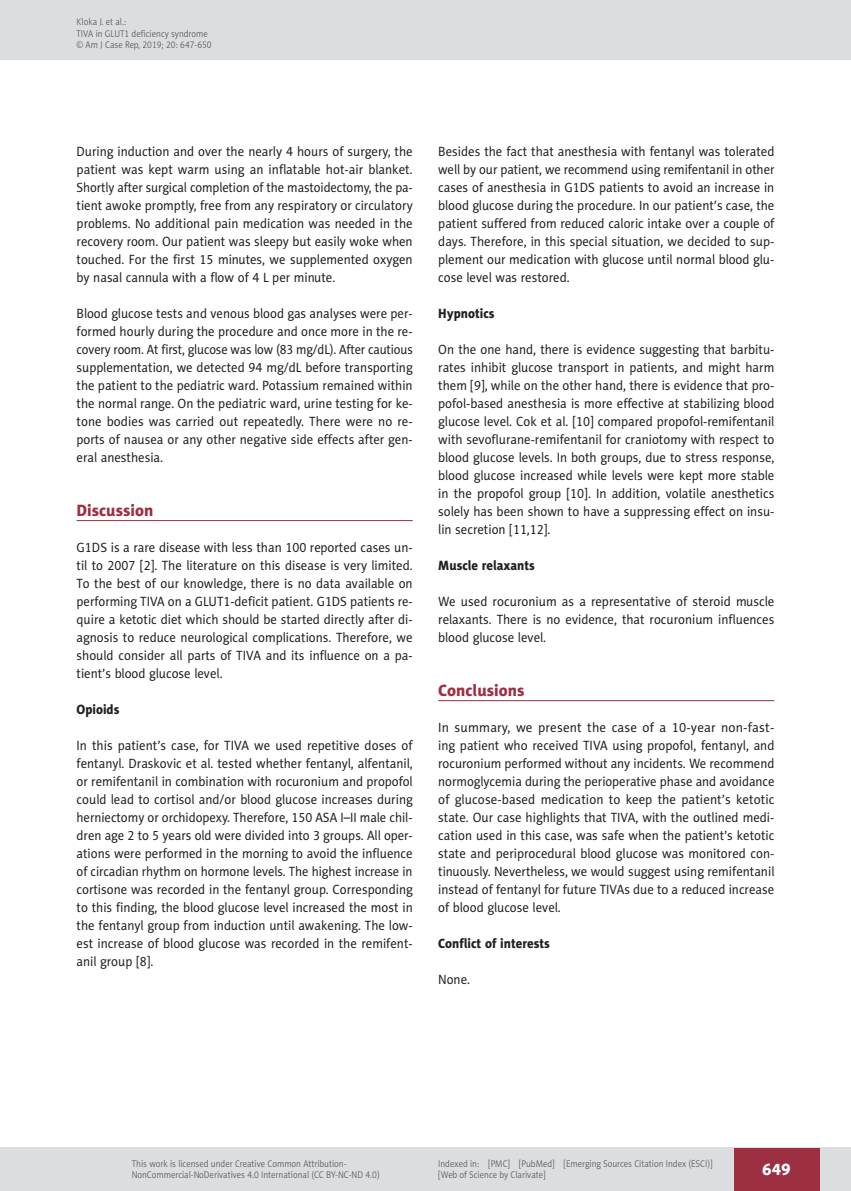
<style>
.page{position:relative;width:851px;height:1191px;background:#fff}
.page>*{position:absolute;margin:0;border:0;box-sizing:border-box;transform-origin:0 0}
.AJCR_Headline_1{font:16.5px "Naomi Sans EFN Heavy";color:#9d2f42}
.t1{font:16.5px "Naomi Sans EFN Heavy";color:#fff}
.AJCR_Body{font:13.5px/18px "Naomi Sans EFN";color:#231f20;text-align:justify;scale:.95 1}
.AJCR_Body-2{font:13.5px/18px "Naomi Sans EFN";color:#231f20;text-align:justify}
.AJCR_Headline_2{font:13.5px "Naomi Sans EFN Heavy";color:#231f20;scale:.95 1}
.AJCR_pagina_zywa{font:9.75px/11.2px "Naomi Sans EFN Light";color:#57585a;scale:.9 1}
.AJCR_pagina_sygnatur{font:9.75px "Naomi Sans EFN Light";color:#57585a;scale:.9 1}
</style>
<div class="page">
<hr style="left:77px;top:520px;width:335px;height:1px;background:#9d2f42">
<hr style="left:438px;top:700px;width:336px;height:1px;background:#9d2f42">
<div style="left:0;top:1148px;width:850px;height:43px;background:#dcdddf"></div>
<div style="left:733px;top:1147px;width:86px;height:43px;background:#9d2f42"></div>
<div style="left:0;top:0;width:850px;height:60px;background:#dcdddf"></div>
<p class="AJCR_pagina_zywa" style="left:77px;top:16px;width:147px">Kloka J. et al.:<br>TIVA in GLUT1 deficiency syndrome</p>
<p class="AJCR_pagina_sygnatur" style="left:77px;top:39px;width:152px">© Am J Case Rep, 2019; 20: 647-650</p>
<p class="AJCR_Body" style="left:77px;top:142px;width:355px">During induction and over the nearly 4 hours of surgery, the patient was kept warm using an inflatable hot-air blanket.<br>Shortly after surgical completion of the mastoidectomy, the pa&shy;tient awoke promptly, free from any respiratory or circulatory problems. No additional pain medication was needed in the recovery room. Our patient was sleepy but easily woke when touched. For the first 15 minutes, we supplemented oxygen by nasal cannula with a flow of 4 L per minute.</p>
<p class="AJCR_Body" style="left:77px;top:304px;width:355px">Blood glucose tests and venous blood gas analyses were per&shy;formed hourly during the procedure and once more in the re&shy;covery room. At first, glucose was low (83 mg/dL). After cautious supplementation, we detected 94 mg/dL before transporting the patient to the pediatric ward. Potassium remained within the normal range. On the pediatric ward, urine testing for ke&shy;tone bodies was carried out repeatedly. There were no re&shy;ports of nausea or any other negative side effects after gen&shy;eral anesthesia.</p>
<p class="AJCR_Headline_1" style="left:77px;top:500px;width:78px">Discussion</p>
<p class="AJCR_Body" style="left:77px;top:538px;width:355px">G1DS is a rare disease with less than 100 reported cases un&shy;til to 2007 [2]. The literature on this disease is very limited.<br>To the best of our knowledge, there is no data available on performing TIVA on a GLUT1-deficit patient. G1DS patients re&shy;quire a ketotic diet which should be started directly after di&shy;agnosis to reduce neurological complications. Therefore, we should consider all parts of TIVA and its influence on a pa&shy;tient’s blood glucose level.</p>
<p class="AJCR_Headline_2" style="left:77px;top:701px;width:47px">Opioids</p>
<p class="AJCR_Body" style="left:77px;top:736px;width:355px">In this patient’s case, for TIVA we used repetitive doses of fentanyl. Draskovic et al. tested whether fentanyl, alfentanil, or remifentanil in combination with rocuronium and propofol could lead to cortisol and/or blood glucose increases during herniectomy or orchidopexy. Therefore, 150 ASA I–II male chil&shy;dren age 2 to 5 years old were divided into 3 groups. All oper&shy;ations were performed in the morning to avoid the influence of circadian rhythm on hormone levels. The highest increase in cortisone was recorded in the fentanyl group. Corresponding to this finding, the blood glucose level increased the most in the fentanyl group from induction until awakening. The low&shy;est increase of blood glucose was recorded in the remifent&shy;anil group [8].</p>
<p class="AJCR_Body" style="left:438px;top:142px;width:355px">Besides the fact that anesthesia with fentanyl was tolerated well by our patient, we recommend using remifentanil in other cases of anesthesia in G1DS patients to avoid an increase in blood glucose during the procedure. In our patient’s case, the patient suffered from reduced caloric intake over a couple of days. Therefore, in this special situation, we decided to sup&shy;plement our medication with glucose until normal blood glu&shy;cose level was restored.</p>
<p class="AJCR_Headline_2" style="left:438px;top:305px;width:61px">Hypnotics</p>
<p class="AJCR_Body" style="left:438px;top:340px;width:355px">On the one hand, there is evidence suggesting that barbitu&shy;rates inhibit glucose transport in patients, and might harm them [9], while on the other hand, there is evidence that pro&shy;pofol-based anesthesia is more effective at stabilizing blood glucose level. Cok et al. [10] compared propofol-remifentanil with sevoflurane-remifentanil for craniotomy with respect to blood glucose levels. In both groups, due to stress response, blood glucose increased while levels were kept more stable in the propofol group [10]. In addition, volatile anesthetics solely has been shown to have a suppressing effect on insu&shy;lin secretion [11,12].</p>
<p class="AJCR_Headline_2" style="left:438px;top:557px;width:103px">Muscle relaxants</p>
<p class="AJCR_Body" style="left:438px;top:592px;width:355px">We used rocuronium as a representative of steroid muscle relaxants. There is no evidence, that rocuronium influences blood glucose level.</p>
<p class="AJCR_Headline_1" style="left:438px;top:680px;width:88px">Conclusions</p>
<p class="AJCR_Body-2" style="left:438px;top:718px;width:338px">In summary, we present the case of a 10-year non-fast&shy;ing patient who received TIVA using propofol, fentanyl, and rocuronium performed without any incidents. We recommend normoglycemia during the perioperative phase and avoidance of glucose-based medication to keep the patient’s ketotic state. Our case highlights that TIVA, with the outlined medi&shy;cation used in this case, was safe when the patient’s ketotic state and periprocedural blood glucose was monitored con&shy;tinuously. Nevertheless, we would suggest using remifentanil instead of fentanyl for future TIVAs due to a reduced increase of blood glucose level.</p>
<p class="AJCR_Headline_2" style="left:438px;top:935px;width:119px">Conflict of interests</p>
<p class="AJCR_Body" style="left:438px;top:970px;width:35px">None.</p>
<p class="AJCR_pagina_zywa" style="left:132px;top:1158px;width:277px">This work is licensed under Creative Common Attribution-<br>NonCommercial-NoDerivatives 4.0 International (CC BY-NC-ND 4.0)</p>
<p class="AJCR_pagina_zywa" style="left:438px;top:1158px;width:306px">Indexed in: [PMC] [PubMed] [Emerging Sources Citation Index (ESCI)] [Web of Science by Clarivate]</p>
<p class="t1" style="left:762px;top:1159px;width:30px">649</p>
</div>
